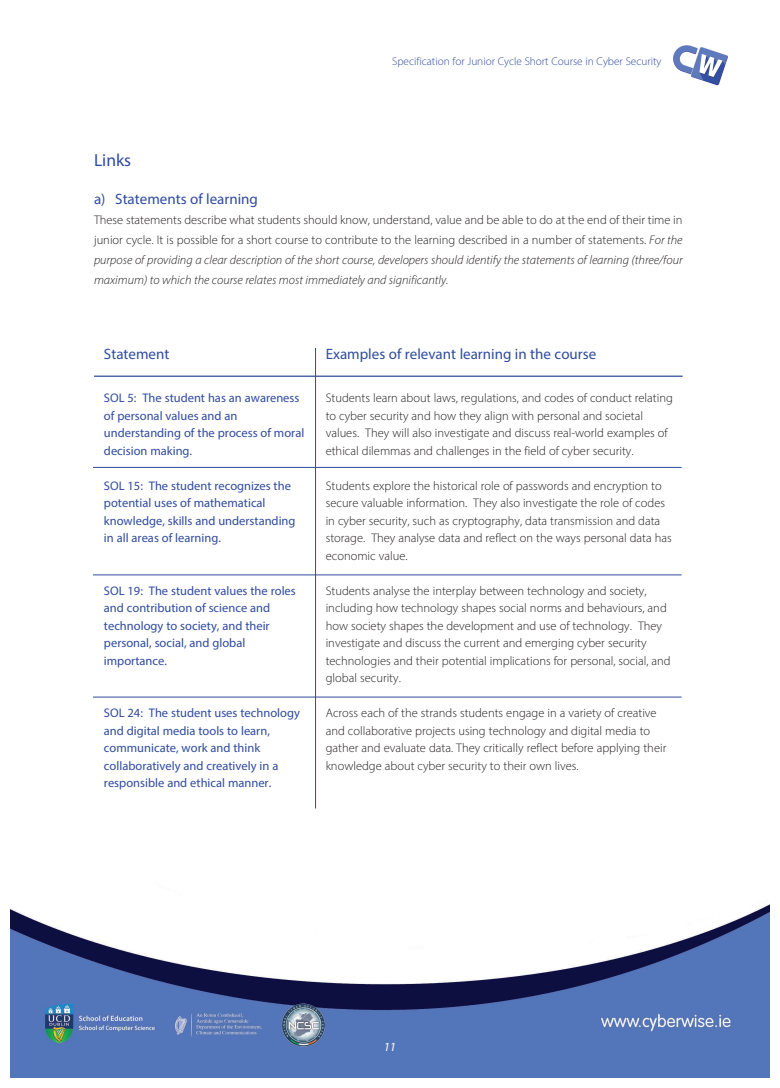
<style>
.page{position:relative;width:780px;height:1088px;background:#fff}
.page>*{position:absolute;margin:0;border:0;box-sizing:border-box;transform-origin:0 0}
.t1{font:17.5px "Myriad Pro";color:#2f4b9f}
.t2{font:15px "Myriad Pro";color:#2f4b9f}
.t3{font:300 12.5px/17.5px "Myriad Pro";color:#231f20}
.t4{font:12.5px/17.5px "Myriad Pro";color:#2f4b9f}
.t5{font:italic 12.5px "Myriad Pro";color:#fff}
.t6{font:300 11.25px "Myriad Pro";color:#2f4b9f}
.s1{font-style:italic}
</style>
<div class="page">
<img style="left:11px;top:85px;width:758px;height:992px">
<img style="left:673px;top:45px;width:55px;height:40px">
<hr style="left:315px;top:348px;width:1px;height:460px;background:#2f4b9f">
<hr style="left:94px;top:376px;width:588px;height:1px;background:#2f4b9f">
<hr style="left:93px;top:467px;width:588px;height:1px;background:#2f4b9f">
<hr style="left:93px;top:574px;width:588px;height:1px;background:#2f4b9f">
<hr style="left:93px;top:697px;width:588px;height:1px;background:#2f4b9f">
<p class="t6" style="left:392px;top:57px;width:271px">Specification for Junior Cycle Short Course in Cyber Security</p>
<h1 class="t1" style="left:94px;top:153px;width:39px">Links</h1>
<p class="t2" style="left:94px;top:193px;width:165px">a) Statements of learning</p>
<p class="t3" style="left:94px;top:211px;width:590px;line-height:20px;text-align:justify">These statements describe what students should know, understand, value and be able to do at the end of their time in junior cycle. It is possible for a short course to contribute to the learning described in a number of statements. <span class="s1">For the purpose of providing a clear description of the short course, developers should identify the statements of learning (three/four maximum) to which the course relates most immediately and significantly.</span></p>
<p class="t2" style="left:104px;top:348px;width:67px">Statement</p>
<p class="t4" style="left:104px;top:390px;width:202px">SOL 5: The student has an awareness of personal values and an understanding of the process of moral decision making.</p>
<p class="t4" style="left:104px;top:478px;width:193px">SOL 15: The student recognizes the potential uses of mathematical knowledge, skills and understanding in all areas of learning.</p>
<p class="t4" style="left:104px;top:583px;width:193px">SOL 19: The student values the roles and contribution of science and technology to society, and their personal, social, and global importance.</p>
<p class="t4" style="left:104px;top:705px;width:197px">SOL 24: The student uses technology and digital media tools to learn, communicate, work and think collaboratively and creatively in a responsible and ethical manner.</p>
<p class="t2" style="left:326px;top:348px;width:272px">Examples of relevant learning in the course</p>
<p class="t3" style="left:326px;top:390px;width:349px">Students learn about laws, regulations, and codes of conduct relating to cyber security and how they align with personal and societal values. They will also investigate and discuss real-world examples of ethical dilemmas and challenges in the field of cyber security.</p>
<p class="t3" style="left:326px;top:478px;width:347px">Students explore the historical role of passwords and encryption to secure valuable information. They also investigate the role of codes in cyber security, such as cryptography, data transmission and data storage. They analyse data and reflect on the ways personal data has economic value.</p>
<p class="t3" style="left:326px;top:583px;width:346px">Students analyse the interplay between technology and society, including how technology shapes social norms and behaviours, and how society shapes the development and use of technology. They investigate and discuss the current and emerging cyber security technologies and their potential implications for personal, social, and global security.</p>
<p class="t3" style="left:326px;top:705px;width:342px">Across each of the strands students engage in a variety of creative and collaborative projects using technology and digital media to gather and evaluate data. They critically reflect before applying their knowledge about cyber security to their own lives.</p>
<p class="t5" style="left:384px;top:1039px;width:14px">11</p>
</div>
